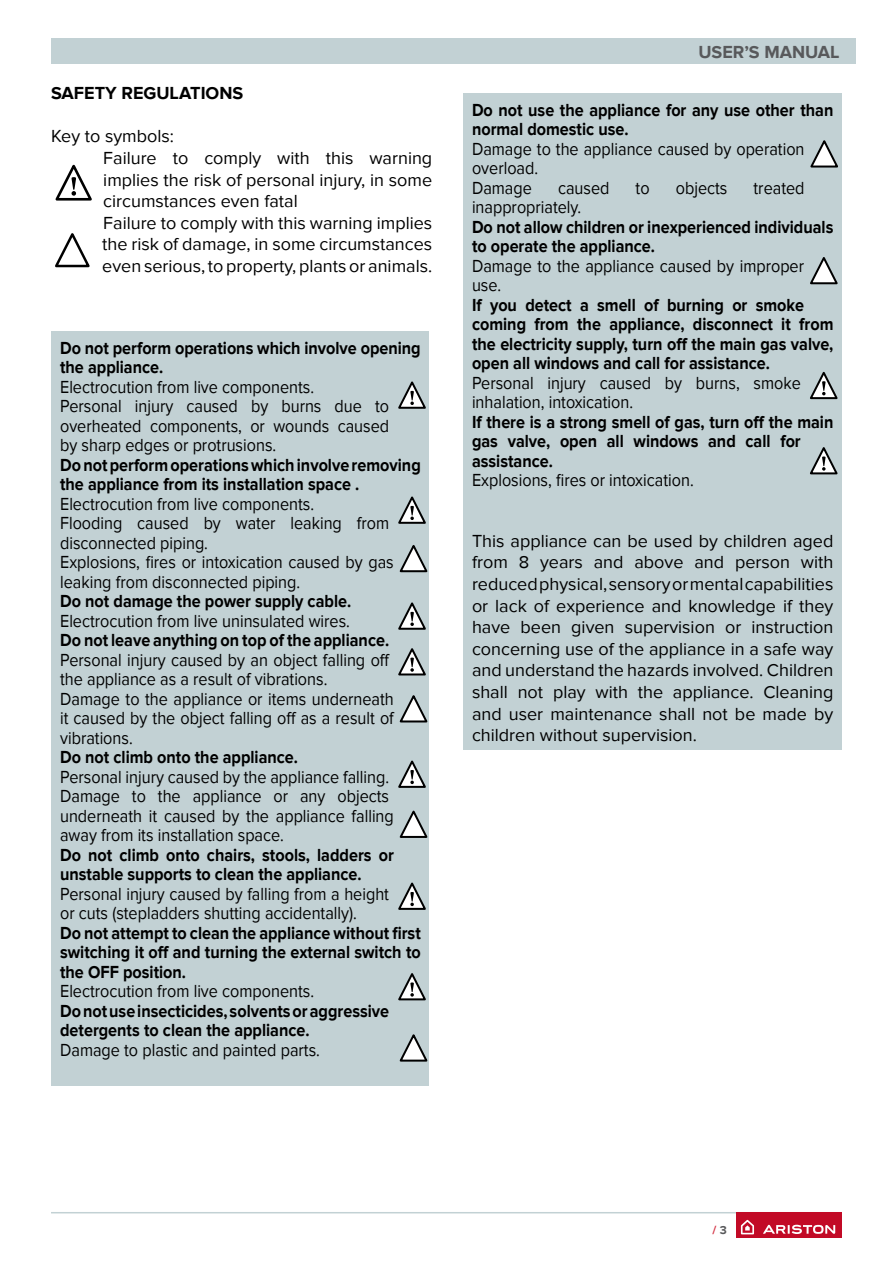
<style>
.page{position:relative;width:893px;height:1263px;background:#fff}
.page>*{position:absolute;margin:0;border:0;box-sizing:border-box;transform-origin:0 0}
.t1{font:18px/19.5px "Proxima Nova";color:#000;scale:.9 1}
.t2{font:700 18px/19.5px "Proxima Nova";color:#000;scale:.9 1}
.t3{font:18px/21.6px "Proxima Nova";color:#000}
.t4{font:700 18px "Proxima Nova";color:#000}
.t5{font:700 18px "Proxima Nova";color:#58595b}
.t6{font:700 12px "Proxima Nova";color:#d43345}
.s1{color:#58595b}
</style>
<div class="page">
<hr style="left:51px;top:1212px;width:791px;height:1px;background:#c2d1d4">
<div style="left:736px;top:1212px;width:106px;height:26px;background:#c20a26"></div>
<svg style="left:741px;top:1220px;width:13px;height:14px"></svg>
<svg style="left:763px;top:1225px;width:72px;height:9px"></svg>
<div style="left:51px;top:38px;width:804px;height:26px;background:#c2d1d4"></div>
<div style="left:52px;top:331px;width:377px;height:755px;background:#c2d1d4"></div>
<svg style="left:55px;top:164px;width:37px;height:37px"></svg>
<svg style="left:55px;top:233px;width:35px;height:35px"></svg>
<svg style="left:398px;top:381px;width:28px;height:28px"></svg>
<svg style="left:399px;top:545px;width:28px;height:28px"></svg>
<svg style="left:399px;top:695px;width:28px;height:28px"></svg>
<svg style="left:399px;top:810px;width:28px;height:28px"></svg>
<svg style="left:399px;top:1034px;width:28px;height:28px"></svg>
<svg style="left:398px;top:496px;width:28px;height:28px"></svg>
<svg style="left:398px;top:648px;width:28px;height:28px"></svg>
<svg style="left:398px;top:760px;width:28px;height:28px"></svg>
<svg style="left:398px;top:882px;width:28px;height:28px"></svg>
<svg style="left:398px;top:973px;width:28px;height:28px"></svg>
<svg style="left:398px;top:602px;width:28px;height:28px"></svg>
<div style="left:463px;top:93px;width:379px;height:657px;background:#c2d1d4"></div>
<svg style="left:810px;top:140px;width:28px;height:28px"></svg>
<svg style="left:810px;top:257px;width:28px;height:28px"></svg>
<svg style="left:810px;top:371px;width:28px;height:29px"></svg>
<svg style="left:810px;top:447px;width:28px;height:28px"></svg>
<p class="t4" style="left:51px;top:83px;width:194px">SAFETY REGULATIONS</p>
<p class="t3" style="left:102px;top:126px;width:331px;text-indent:-51px">Key to symbols:<br>Failure to comply with this warning implies the risk of personal injury, in some circumstances even fatal<br>Failure to comply with this warning implies the risk of damage, in some circumstances even serious, to property, plants or animals.</p>
<p class="t2" style="left:60px;top:338px;width:402px">Do not perform operations which involve opening the appliance.</p>
<p class="t1" style="left:60px;top:377px;width:367px">Electrocution from live components.<br>Personal injury caused by burns due to overheated components, or wounds caused by sharp edges or protrusions.</p>
<p class="t2" style="left:60px;top:455px;width:402px">Do not perform operations which involve removing the appliance from its installation space .</p>
<p class="t1" style="left:60px;top:494px;width:372px">Electrocution from live components.<br>Flooding caused by water leaking from disconnected piping.<br>Explosions, fires or intoxication caused by gas leaking from disconnected piping.</p>
<p class="t2" style="left:60px;top:592px;width:325px">Do not damage the power supply cable.</p>
<p class="t1" style="left:60px;top:611px;width:324px">Electrocution from live uninsulated wires.</p>
<p class="t2" style="left:60px;top:631px;width:367px">Do not leave anything on top of the appliance.</p>
<p class="t1" style="left:60px;top:650px;width:372px">Personal injury caused by an object falling off the appliance as a result of vibrations.<br>Damage to the appliance or items underneath it caused by the object falling off as a result of vibrations.</p>
<p class="t2" style="left:60px;top:748px;width:266px">Do not climb onto the appliance.</p>
<p class="t1" style="left:60px;top:767px;width:372px">Personal injury caused by the appliance falling.<br>Damage to the appliance or any objects underneath it caused by the appliance falling away from its installation space.</p>
<p class="t2" style="left:60px;top:845px;width:372px">Do not climb onto chairs, stools, ladders or unstable supports to clean the appliance.</p>
<p class="t1" style="left:60px;top:884px;width:367px">Personal injury caused by falling from a height or cuts (stepladders shutting accidentally).</p>
<p class="t2" style="left:60px;top:923px;width:402px;text-align:justify">Do not attempt to clean the appliance without first switching it off and turning the external switch to the OFF position.</p>
<p class="t1" style="left:60px;top:982px;width:284px">Electrocution from live components.</p>
<p class="t2" style="left:60px;top:1001px;width:367px">Do not use insecticides, solvents or aggressive detergents to clean the appliance.</p>
<p class="t1" style="left:60px;top:1040px;width:290px">Damage to plastic and painted parts.</p>
<p class="t5" style="left:698px;top:42px;width:143px">USER’S MANUAL</p>
<p class="t2" style="left:472px;top:100px;width:403px">Do not use the appliance for any use other than normal domestic use.</p>
<p class="t1" style="left:472px;top:139px;width:371px">Damage to the appliance caused by operation overload.<br>Damage</p>
<p class="t1" style="left:558px;top:178px;width:59px">caused</p>
<p class="t1" style="left:636px;top:178px;width:17px">to</p>
<p class="t1" style="left:676px;top:178px;width:59px">objects</p>
<p class="t1" style="left:753px;top:178px;width:58px">treated</p>
<p class="t1" style="left:472px;top:198px;width:123px">inappropriately.</p>
<p class="t2" style="left:472px;top:217px;width:403px">Do not allow children or inexperienced individuals to operate the appliance.</p>
<p class="t1" style="left:472px;top:256px;width:370px">Damage to the appliance caused by improper use.</p>
<p class="t2" style="left:472px;top:295px;width:403px">If you detect a smell of burning or smoke coming from the appliance, disconnect it from the electricity supply, turn off the main gas valve, open all windows and call for assistance.</p>
<p class="t1" style="left:472px;top:373px;width:367px">Personal injury caused by burns, smoke inhalation, intoxication.</p>
<p class="t2" style="left:472px;top:412px;width:403px">If there is a strong smell of gas, turn off the main gas valve, open all windows and call for assistance.</p>
<p class="t1" style="left:472px;top:471px;width:248px">Explosions, fires or intoxication.</p>
<p class="t3" style="left:472px;top:530px;width:363px;text-align:justify">This appliance can be used by children aged from 8 years and above and person with reduced physical, sensory or mental capabilities or lack of experience and knowledge if they have been given supervision or instruction concerning use of the appliance in a safe way and understand the hazards involved. Children shall not play with the appliance. Cleaning and user maintenance shall not be made by children without supervision.</p>
<p class="t6" style="left:713px;top:1223px;width:16px">/ <span class="s1">3</span></p>
</div>
